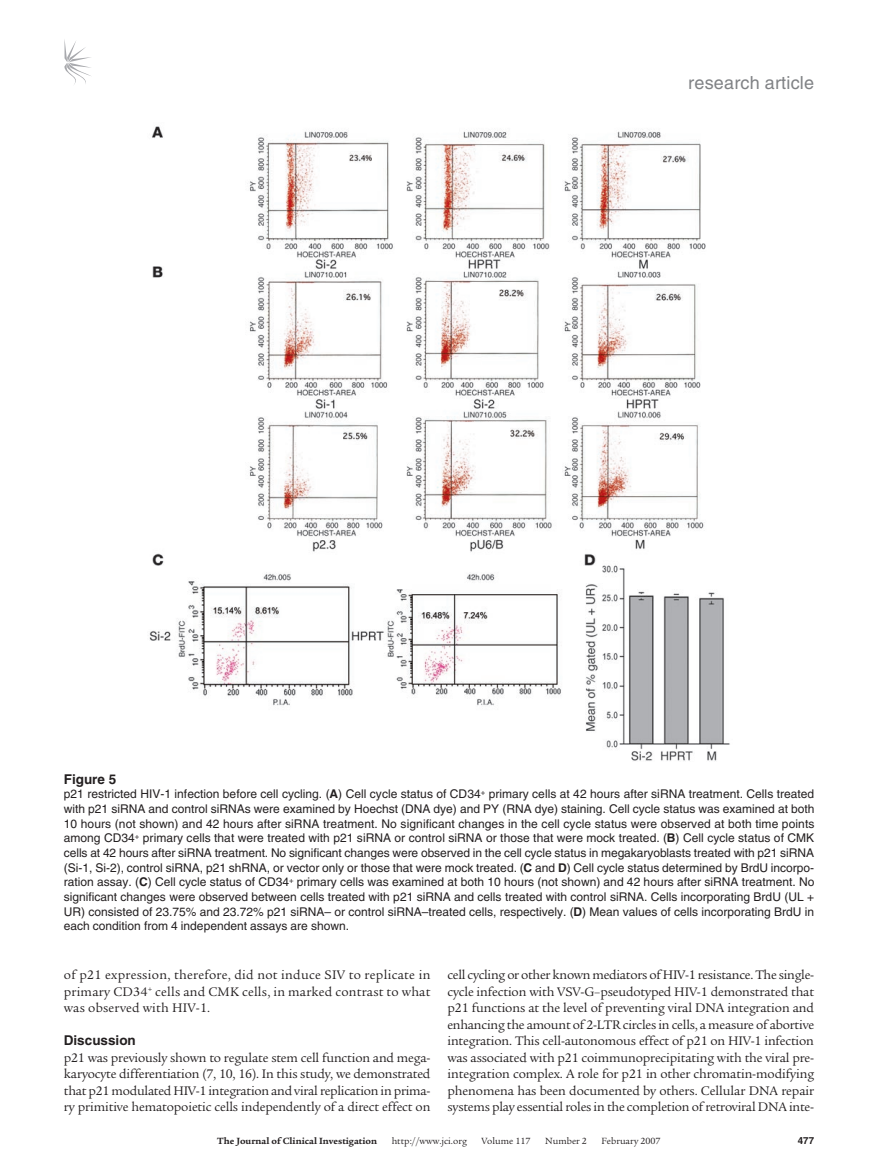
<style>
.page{position:relative;width:878px;height:1174px;background:#fff}
.page>*{position:absolute;margin:0;border:0;box-sizing:border-box;transform-origin:0 0}
.t1{font:18px "Helvetica LT Std";letter-spacing:.01em;color:#808285}
.t2{font:13.5px/16.5px "Legacy Serif Std";letter-spacing:-.01em;color:#231f20;text-align:justify}
.t3{font:700 13.5px "Helvetica LT Std";color:#231f20}
.t4{font:12px/14.7px "Helvetica LT Std";color:#231f20;text-align:justify}
.t5{font:9.75px "Legacy Serif Std";color:#231f20}
.t6{font:700 9.75px "Legacy Serif Std";color:#231f20}
.t7{font:700 9.75px "Helvetica LT Std";color:#231f20}
.s1{font-weight:700}
</style>
<div class="page">
<svg style="left:64px;top:39px;width:27px;height:45px"></svg>
<img style="left:149px;top:126px;width:581px;height:635px">
<h1 class="t1" style="left:688px;top:72px;width:127px">research article</h1>
<p class="t3" style="left:64px;top:771px;width:54px">Figure 5</p>
<p class="t4" style="left:64px;top:787px;width:752px">p21 restricted HIV-1 infection before cell cycling. (<span class="s1">A</span>) Cell cycle status of CD34<sup>+</sup> primary cells at 42 hours after siRNA treatment. Cells treated with p21 siRNA and control siRNAs were examined by Hoechst (DNA dye) and PY (RNA dye) staining. Cell cycle status was examined at both 10 hours (not shown) and 42 hours after siRNA treatment. No significant changes in the cell cycle status were observed at both time points among CD34<sup>+</sup> primary cells that were treated with p21 siRNA or control siRNA or those that were mock treated. (<span class="s1">B</span>) Cell cycle status of CMK cells at 42 hours after siRNA treatment. No significant changes were observed in the cell cycle status in megakaryoblasts treated with p21 siRNA (Si-1, Si-2), control siRNA, p21 shRNA, or vector only or those that were mock treated. (<span class="s1">C</span> and <span class="s1">D</span>) Cell cycle status determined by BrdU incorpo&shy;ration assay. (<span class="s1">C</span>) Cell cycle status of CD34<sup>+</sup> primary cells was examined at both 10 hours (not shown) and 42 hours after siRNA treatment. No significant changes were observed between cells treated with p21 siRNA and cells treated with control siRNA. Cells incorporating BrdU (UL + UR) consisted of 23.75% and 23.72% p21 siRNA– or control siRNA–treated cells, respectively. (<span class="s1">D</span>) Mean values of cells incorporating BrdU in each condition from 4 independent assays are shown.</p>
<p class="t2" style="left:64px;top:966px;width:368px">of p21 expression, therefore, did not induce SIV to replicate in primary CD34<sup>+</sup> cells and CMK cells, in marked contrast to what was observed with HIV-1.</p>
<p class="t3" style="left:64px;top:1032px;width:74px">Discussion</p>
<p class="t2" style="left:64px;top:1049px;width:368px">p21 was previously shown to regulate stem cell function and mega&shy;karyocyte differentiation (7, 10, 16). In this study, we demonstrated that p21 modulated HIV-1 integration and viral replication in prima&shy;ry primitive hematopoietic cells independently of a direct effect on</p>
<p class="t2" style="left:447px;top:966px;width:368px">cell cycling or other known mediators ofHIV-1 resistance. The single&shy;cycle infection with VSV-G–pseudotyped HIV-1 demonstrated that p21 functions at the level of preventing viral DNA integration and enhancing the amount of 2-LTR circles in cells, a measure of abortive integration. This cell-autonomous effect of p21 on HIV-1 infection was associated with p21 coimmunoprecipitating with the viral pre&shy;integration complex. A role for p21 in other chromatin-modifying phenomena has been documented by others. Cellular DNA repair systems play essential roles in the completion of retroviral DNA inte-</p>
<p class="t6" style="left:217px;top:1135px;width:161px">The Journal of Clinical Investigation</p>
<p class="t5" style="left:391px;top:1135px;width:77px">http://www.jci.org</p>
<p class="t5" style="left:481px;top:1135px;width:50px">Volume 117</p>
<p class="t5" style="left:545px;top:1135px;width:43px">Number 2</p>
<p class="t5" style="left:601px;top:1135px;width:61px">February 2007</p>
<p class="t7" style="left:797px;top:1134px;width:18px">477</p>
</div>
